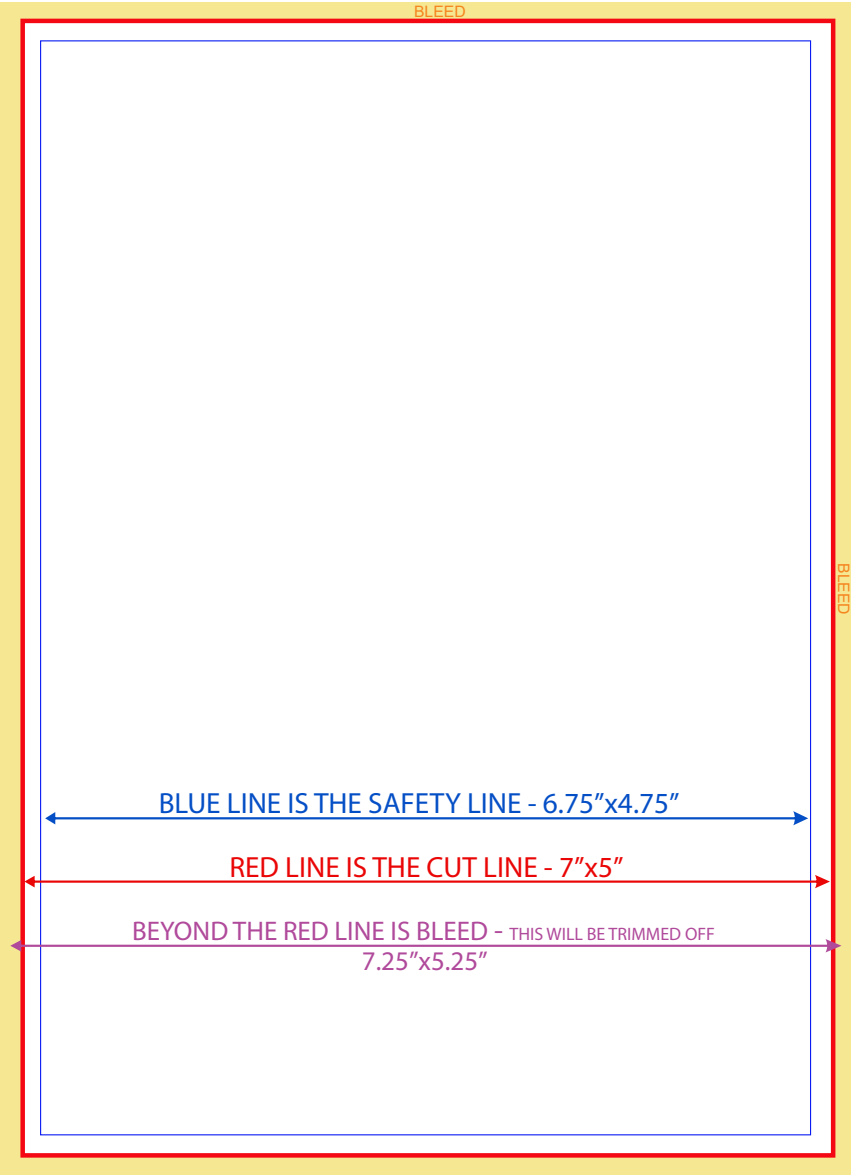
<style>
.page{position:relative;width:851px;height:1175px;background:#fff}
.page>*{position:absolute;margin:0;border:0;box-sizing:border-box;transform-origin:0 0}
.t1{font:29.25px "Myriad Pro";color:#054fc6}
.t2{font:29.25px "Myriad Pro";color:#ea0606}
.t3{font:27px/29.2px "Myriad Pro";color:#b04a9b;text-align:center}
.t4{font:15.75px "Arial";color:#f5851f}
.s1{font-size:29.25px}
.s2{font-size:18px}
</style>
<div class="page">
<div style="left:0;top:2px;width:850px;height:1172px;background:#f6e792"></div>
<div style="left:20px;top:19px;width:815px;height:1138px;background:#fff;border:4px solid #f40814"></div>
<div style="left:40px;top:40px;width:771px;height:1095px;background:#fff;border:1px solid #0a1cf2"></div>
<svg style="left:45px;top:811px;width:763px;height:14px"></svg>
<svg style="left:24px;top:875px;width:805px;height:13px"></svg>
<svg style="left:10px;top:939px;width:831px;height:13px"></svg>
<p class="t4" style="left:414px;top:1px;width:53px">BLEED</p>
<p class="t1" style="left:159px;top:784px;width:522px">BLUE LINE IS THE SAFETY LINE - 6.75”x4.75”</p>
<p class="t2" style="left:229px;top:849px;width:395px">RED LINE IS THE CUT LINE - 7”x5”</p>
<p class="t3" style="left:132px;top:916px;width:584px">BEYOND THE RED LINE IS BLEED <span class="s1">-</span> <span class="s2">THIS WILL BE TRIMMED OFF<br></span>7.25”x5.25”</p>
<p class="t4" style="left:854px;top:563px;width:53px;rotate:90deg">BLEED</p>
</div>
